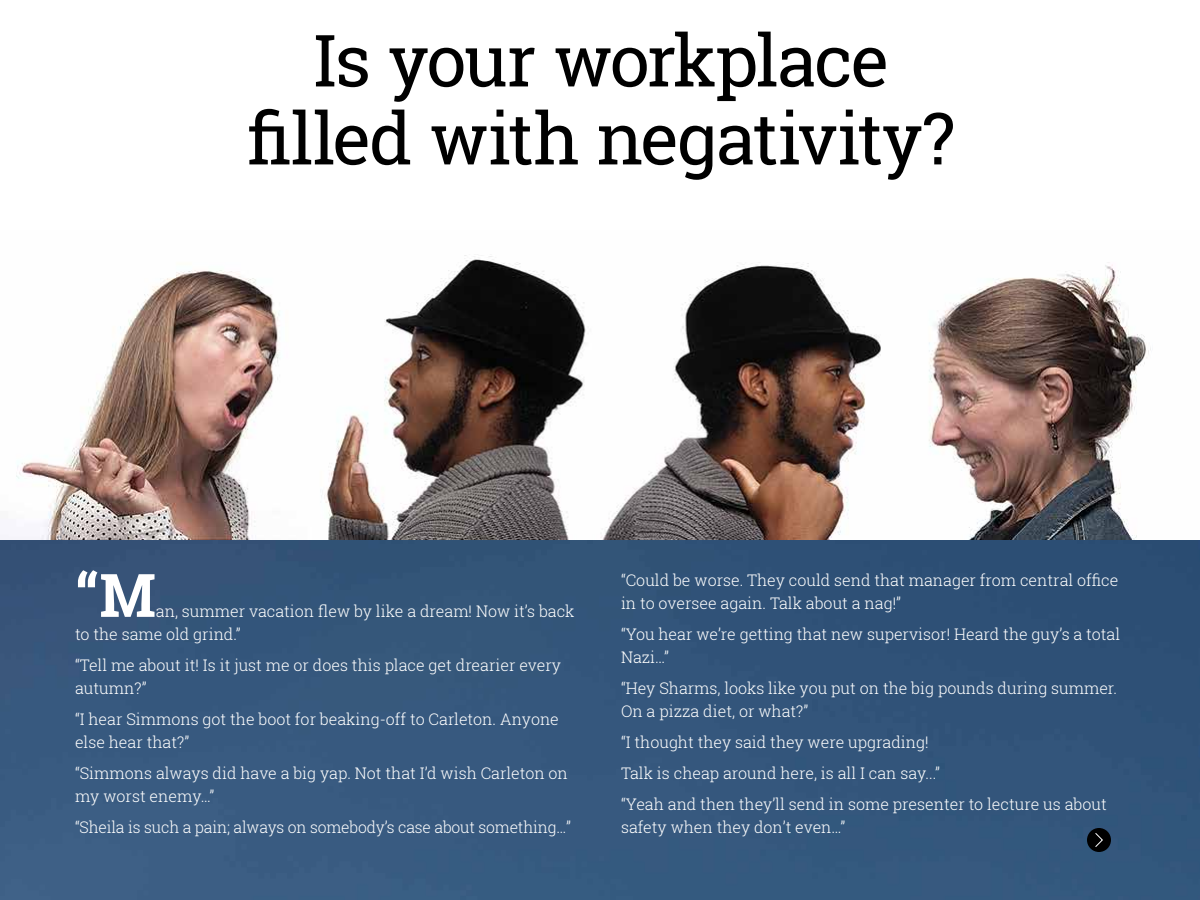
<style>
.page{position:relative;width:1200px;height:900px;background:#fff}
.page>*{position:absolute;margin:0;border:0;box-sizing:border-box;transform-origin:0 0}
.t1{font:72px/78px "Roboto Slab";letter-spacing:-.03em;color:#000;text-align:center}
.t2{font:700 60px "Roboto Slab";color:#fff}
.t3{font:300 16px/23px "Roboto Slab";color:#fff}
</style>
<div class="page">
<img style="left:0;top:255px;width:1200px;height:645px">
<div style="left:1087px;top:828px;width:24px;height:24px;background:#000;border-radius:50%"></div>
<svg style="left:1095px;top:833px;width:8px;height:14px"></svg>
<h1 class="t1" style="left:248px;top:21px;width:709px">Is your workplace filled with negativity?</h1>
<h2 class="t2" style="left:75px;top:554px;width:82px">“M</h2>
<p class="t3" style="left:75px;top:599px;width:501px;text-indent:81px">an, summer vacation flew by like a dream! Now it’s back to the same old grind.”</p>
<p class="t3" style="left:75px;top:653px;width:488px">“Tell me about it! Is it just me or does this place get drearier every autumn?”</p>
<p class="t3" style="left:75px;top:707px;width:485px">“I hear Simmons got the boot for beaking-off to Carleton. Anyone else hear that?”</p>
<p class="t3" style="left:75px;top:761px;width:494px">“Simmons always did have a big yap. Not that I’d wish Carleton on my worst enemy…”</p>
<p class="t3" style="left:75px;top:815px;width:498px">“Sheila is such a pain; always on somebody’s case about something…”</p>
<p class="t3" style="left:621px;top:568px;width:499px">“Could be worse. They could send that manager from central office in to oversee again. Talk about a nag!”</p>
<p class="t3" style="left:621px;top:622px;width:501px">“You hear we’re getting that new supervisor! Heard the guy’s a total<br>Nazi…”</p>
<p class="t3" style="left:621px;top:676px;width:498px">“Hey Sharms, looks like you put on the big pounds during summer.<br>On a pizza diet, or what?”</p>
<p class="t3" style="left:621px;top:726px;width:487px;line-height:31px">“I thought they said they were upgrading!<br>Talk is cheap around here, is all I can say...”<br>“Yeah and then they’ll send in some presenter to lecture us about</p>
<p class="t3" style="left:621px;top:815px;width:226px">safety when they don’t even…”</p>
</div>
